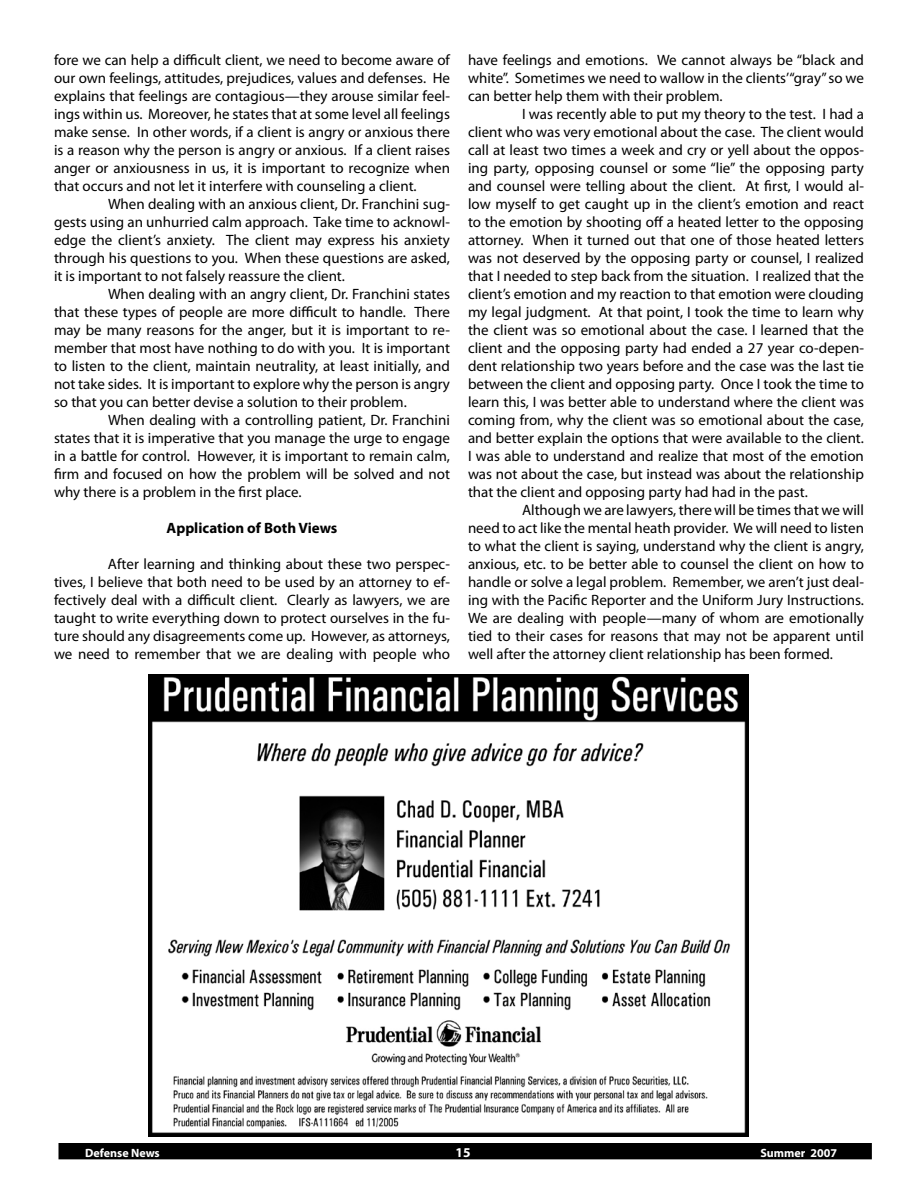
<style>
.page{position:relative;width:918px;height:1188px;background:#fff}
.page>*{position:absolute;margin:0;border:0;box-sizing:border-box;transform-origin:0 0}
.t1{font:15px/18px "Myriad Pro";color:#000;text-align:justify}
.t2{font:700 15px "Myriad Pro";color:#000}
.t3{font:700 13.5px "Myriad Pro";color:#fff}
.t4{font:700 12px "Myriad Pro";color:#fff}
</style>
<div class="page">
<div style="left:59px;top:1144px;width:812px;height:15px;background:#000"></div>
<div style="left:58px;top:1143px;width:814px;height:16px;border:2px solid #000"></div>
<img style="left:148px;top:674px;width:601px;height:463px">
<p class="t1" style="left:54px;top:51px;width:398px">fore we can help a difficult client, we need to become aware of our own feelings, attitudes, prejudices, values and defenses. He explains that feelings are contagious—they arouse similar feel&shy;ings within us. Moreover, he states that at some level all feelings make sense. In other words, if a client is angry or anxious there is a reason why the person is angry or anxious. If a client raises anger or anxiousness in us, it is important to recognize when that occurs and not let it interfere with counseling a client.</p>
<p class="t1" style="left:54px;top:195px;width:398px;text-indent:54px">When dealing with an anxious client, Dr. Franchini sug&shy;gests using an unhurried calm approach. Take time to acknowl&shy;edge the client’s anxiety. The client may express his anxiety through his questions to you. When these questions are asked, it is important to not falsely reassure the client.</p>
<p class="t1" style="left:54px;top:285px;width:398px;text-indent:54px">When dealing with an angry client, Dr. Franchini states that these types of people are more difficult to handle. There may be many reasons for the anger, but it is important to re&shy;member that most have nothing to do with you. It is important to listen to the client, maintain neutrality, at least initially, and not take sides. It is important to explore why the person is angry so that you can better devise a solution to their problem.</p>
<p class="t1" style="left:54px;top:411px;width:398px;text-indent:54px">When dealing with a controlling patient, Dr. Franchini states that it is imperative that you manage the urge to engage in a battle for control. However, it is important to remain calm, firm and focused on how the problem will be solved and not why there is a problem in the first place.</p>
<p class="t2" style="left:167px;top:518px;width:172px">Application of Both Views</p>
<p class="t1" style="left:54px;top:555px;width:398px;text-indent:54px">After learning and thinking about these two perspec&shy;tives, I believe that both need to be used by an attorney to ef&shy;fectively deal with a difficult client. Clearly as lawyers, we are taught to write everything down to protect ourselves in the fu&shy;ture should any disagreements come up. However, as attorneys, we need to remember that we are dealing with people who</p>
<p class="t1" style="left:468px;top:51px;width:398px">have feelings and emotions. We cannot always be “black and white”. Sometimes we need to wallow in the clients’“gray” so we can better help them with their problem.</p>
<p class="t1" style="left:468px;top:105px;width:398px;text-indent:54px">I was recently able to put my theory to the test. I had a client who was very emotional about the case. The client would call at least two times a week and cry or yell about the oppos&shy;ing party, opposing counsel or some “lie” the opposing party and counsel were telling about the client. At first, I would al&shy;low myself to get caught up in the client’s emotion and react to the emotion by shooting off a heated letter to the opposing attorney. When it turned out that one of those heated letters was not deserved by the opposing party or counsel, I realized that I needed to step back from the situation. I realized that the client’s emotion and my reaction to that emotion were clouding my legal judgment. At that point, I took the time to learn why the client was so emotional about the case. I learned that the client and the opposing party had ended a 27 year co-depen&shy;dent relationship two years before and the case was the last tie between the client and opposing party. Once I took the time to learn this, I was better able to understand where the client was coming from, why the client was so emotional about the case, and better explain the options that were available to the client.<br>I was able to understand and realize that most of the emotion was not about the case, but instead was about the relationship that the client and opposing party had had in the past.</p>
<p class="t1" style="left:468px;top:501px;width:398px;text-indent:54px">Although we are lawyers, there will be times that we will need to act like the mental heath provider. We will need to listen to what the client is saying, understand why the client is angry, anxious, etc. to be better able to counsel the client on how to handle or solve a legal problem. Remember, we aren’t just deal&shy;ing with the Pacific Reporter and the Uniform Jury Instructions.<br>We are dealing with people—many of whom are emotionally tied to their cases for reasons that may not be apparent until well after the attorney client relationship has been formed.</p>
<p class="t4" style="left:85px;top:1145px;width:76px">Defense News</p>
<p class="t3" style="left:456px;top:1144px;width:16px">15</p>
<p class="t4" style="left:760px;top:1145px;width:78px">Summer 2007</p>
</div>
